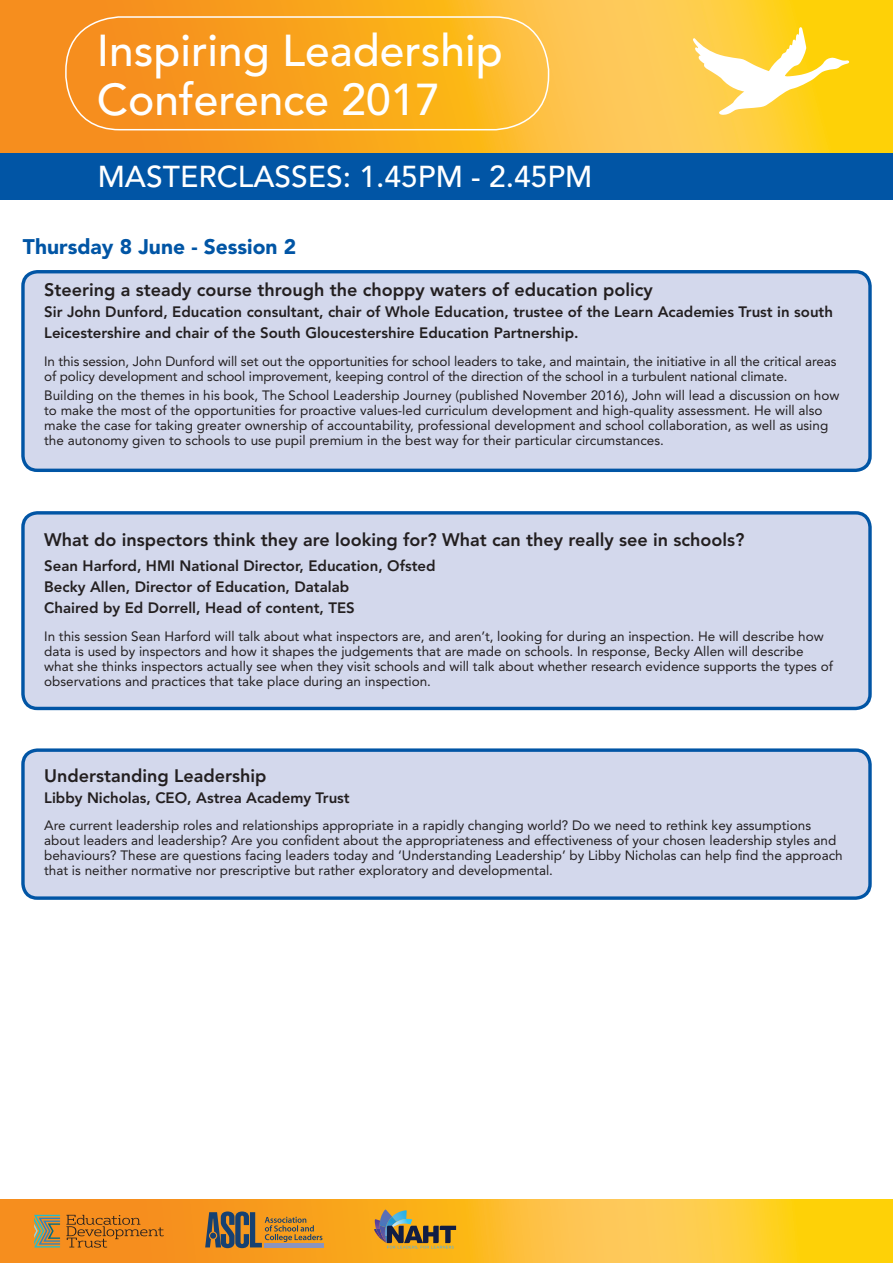
<style>
.page{position:relative;width:893px;height:1263px;background:#fff}
.page>*{position:absolute;margin:0;border:0;box-sizing:border-box;transform-origin:0 0}
.t1{font:500 44.25px/49.5px "Avenir";color:#fff}
.t2{font:500 30px "Avenir";color:#fff}
.t3{font:900 21px "Avenir";color:#0155a5}
.t4{font:800 18px "Avenir";color:#231f20}
.t5{font:800 15px/21px "Avenir";color:#231f20}
.t6{font:13.5px/15px "Avenir";color:#231f20}
</style>
<div class="page">
<svg style="left:0;top:0;width:893px;height:153px;background:#faaf29"></svg>
<svg style="left:0;top:1199px;width:893px;height:64px;background:#fbb62b"></svg>
<div style="left:0;top:153px;width:893px;height:47px;background:#0155a5"></div>
<svg style="left:693px;top:27px;width:156px;height:88px"></svg>
<div style="left:65px;top:16px;width:484px;height:114px;border:2px solid #fff;border-radius:54px"></div>
<hr style="left:265px;top:1243px;width:59px;height:4px;background:#8a94bf">
<svg style="left:205px;top:1211px;width:117px;height:37px;background:#9e7a46"></svg>
<svg style="left:374px;top:1209px;width:82px;height:40px;background:#a68841"></svg>
<svg style="left:34px;top:1215px;width:26px;height:32px"></svg>
<svg style="left:66px;top:1215px;width:98px;height:32px;background:#d57c1e"></svg>
<div style="left:23px;top:272px;width:847px;height:198px;background:#d3d8ec;border-radius:14px"></div>
<div style="left:21px;top:270px;width:851px;height:202px;border:3px solid #0155a5;border-radius:14px"></div>
<div style="left:23px;top:513px;width:847px;height:195px;background:#d3d8ec;border-radius:14px"></div>
<div style="left:21px;top:511px;width:851px;height:199px;border:3px solid #0155a5;border-radius:14px"></div>
<div style="left:23px;top:750px;width:847px;height:148px;background:#d3d8ec;border-radius:14px"></div>
<div style="left:21px;top:748px;width:851px;height:152px;border:3px solid #0155a5;border-radius:14px"></div>
<h1 class="t1" style="left:97px;top:27px;width:407px">Inspiring Leadership<br>Conference 2017</h1>
<h2 class="t2" style="left:98px;top:159px;width:496px">MASTERCLASSES: 1.45PM - 2.45PM</h2>
<h3 class="t3" style="left:23px;top:234px;width:275px">Thursday 8 June - Session 2</h3>
<h3 class="t4" style="left:44px;top:279px;width:610px">Steering a steady course through the choppy waters of education policy</h3>
<p class="t5" style="left:44px;top:302px;width:790px">Sir John Dunford, Education consultant, chair of Whole Education, trustee of the Learn Academies Trust in south<br>Leicestershire and chair of the South Gloucestershire Education Partnership.</p>
<p class="t6" style="left:44px;top:354px;width:794px">In this session, John Dunford will set out the opportunities for school leaders to take, and maintain, the initiative in all the critical areas of policy development and school improvement, keeping control of the direction of the school in a turbulent national climate.</p>
<p class="t6" style="left:44px;top:388px;width:797px">Building on the themes in his book, The School Leadership Journey (published November 2016), John will lead a discussion on how to make the most of the opportunities for proactive values-led curriculum development and high-quality assessment. He will also make the case for taking greater ownership of accountability, professional development and school collaboration, as well as using the autonomy given to schools to use pupil premium in the best way for their particular circumstances.</p>
<h3 class="t4" style="left:44px;top:529px;width:702px">What do inspectors think they are looking for? What can they really see in schools?</h3>
<p class="t5" style="left:44px;top:555px;width:393px">Sean Harford, HMI National Director, Education, Ofsted<br>Becky Allen, Director of Education, Datalab<br>Chaired by Ed Dorrell, Head of content, TES</p>
<p class="t6" style="left:44px;top:628px;width:790px">In this session Sean Harford will talk about what inspectors are, and aren’t, looking for during an inspection. He will describe how data is used by inspectors and how it shapes the judgements that are made on schools. In response, Becky Allen will describe what she thinks inspectors actually see when they visit schools and will talk about whether research evidence supports the types of observations and practices that take place during an inspection.</p>
<h3 class="t4" style="left:44px;top:765px;width:224px">Understanding Leadership</h3>
<p class="t5" style="left:44px;top:787px;width:307px">Libby Nicholas, CEO, Astrea Academy Trust</p>
<p class="t6" style="left:44px;top:818px;width:800px">Are current leadership roles and relationships appropriate in a rapidly changing world? Do we need to rethink key assumptions about leaders and leadership? Are you confident about the appropriateness and effectiveness of your chosen leadership styles and behaviours? These are questions facing leaders today and ‘Understanding Leadership’ by Libby Nicholas can help find the approach that is neither normative nor prescriptive but rather exploratory and developmental.</p>
</div>
